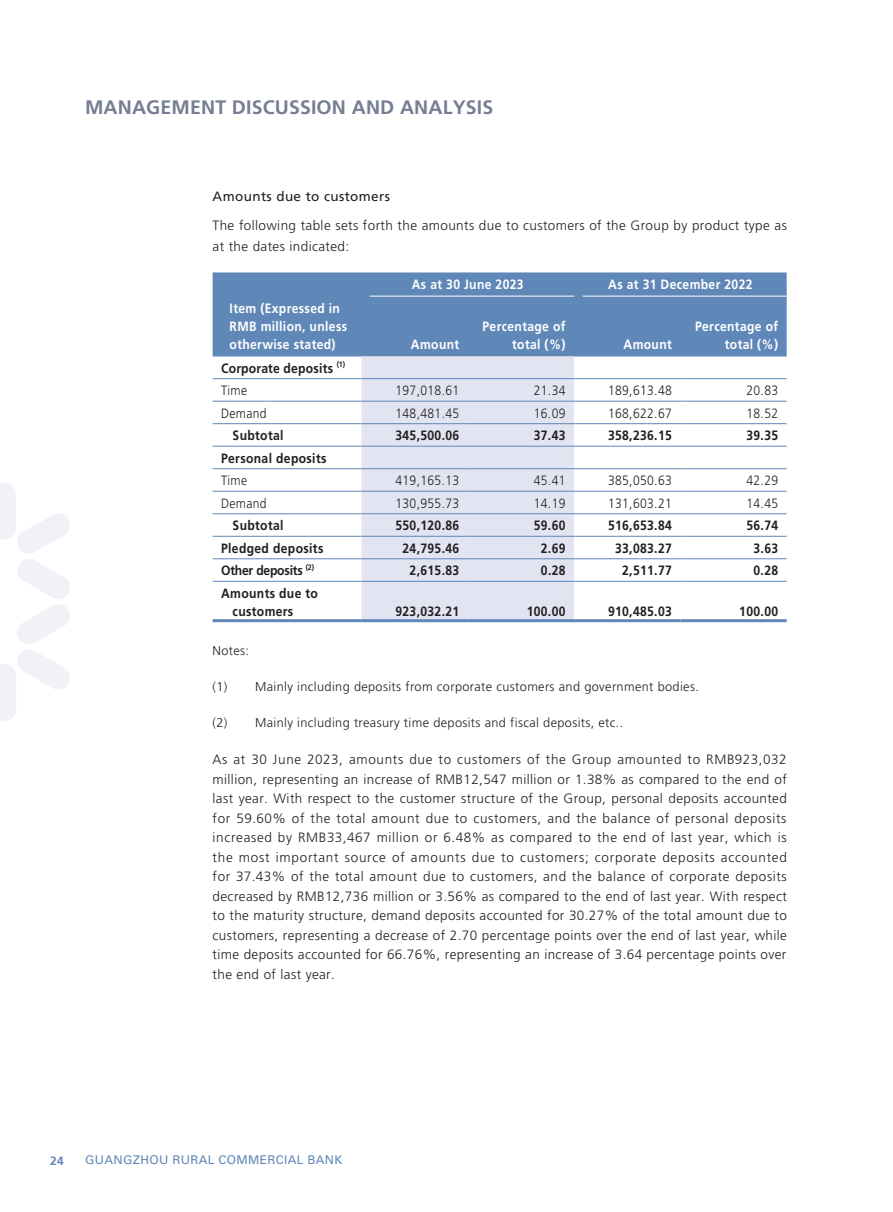
<style>
.page{position:relative;width:893px;height:1212px;background:#fff}
.page>*{position:absolute;margin:0;border:0;box-sizing:border-box;transform-origin:0 0}
.t1{font:700 19.5px "Frutiger LT Std";letter-spacing:.01em;color:#767e94}
.t2{font:300 13.5px/19.5px "Frutiger LT Std";letter-spacing:.03em;color:#231f20}
.t3{font:700 13.5px/22.5px "Frutiger LT Std";letter-spacing:.03em;color:#231f20;scale:.9 1}
.t4{font:300 13.5px "Frutiger LT Std";letter-spacing:.03em;color:#231f20;scale:.9 1}
.t5{font:700 13.5px/18px "Frutiger LT Std";letter-spacing:.03em;color:#fff;text-align:right;scale:.9 1}
.t6{font:13.5px "Frutiger LT Std";letter-spacing:.03em;color:#231f20}
.t7{font:700 13.5px "Frutiger LT Std";letter-spacing:-.015em;color:#231f20;scale:.9 1}
.t8{font:300 12.75px "Frutiger LT Std";letter-spacing:.03em;color:#231f20}
.t9{font:12px "Univers LT Std";letter-spacing:.03em;color:#5f87b8}
.t10{font:700 12px "Frutiger LT Std";color:#5f87b8}
.s1{font-weight:300}
</style>
<div class="page">
<svg style="left:0;top:483px;width:70px;height:238px"></svg>
<div style="left:213px;top:272px;width:574px;height:84px;background:#5f87b8"></div>
<div style="left:361px;top:356px;width:213px;height:263px;background:#e2e5f1"></div>
<hr style="left:370px;top:296px;width:204px;height:1px;background:#fff">
<hr style="left:583px;top:296px;width:204px;height:1px;background:#fff">
<hr style="left:213px;top:378px;width:148px;height:1px;background:#5f87b8">
<hr style="left:361px;top:378px;width:107px;height:1px;background:#5f87b8">
<hr style="left:468px;top:378px;width:106px;height:1px;background:#5f87b8">
<hr style="left:574px;top:378px;width:106px;height:1px;background:#5f87b8">
<hr style="left:680px;top:378px;width:107px;height:1px;background:#5f87b8">
<hr style="left:213px;top:401px;width:148px;height:1px;background:#5f87b8">
<hr style="left:361px;top:401px;width:107px;height:1px;background:#5f87b8">
<hr style="left:468px;top:401px;width:106px;height:1px;background:#5f87b8">
<hr style="left:574px;top:401px;width:106px;height:1px;background:#5f87b8">
<hr style="left:680px;top:401px;width:107px;height:1px;background:#5f87b8">
<hr style="left:213px;top:423px;width:148px;height:1px;background:#5f87b8">
<hr style="left:361px;top:423px;width:107px;height:1px;background:#5f87b8">
<hr style="left:468px;top:423px;width:106px;height:1px;background:#5f87b8">
<hr style="left:574px;top:423px;width:106px;height:1px;background:#5f87b8">
<hr style="left:680px;top:423px;width:107px;height:1px;background:#5f87b8">
<hr style="left:213px;top:446px;width:148px;height:1px;background:#5f87b8">
<hr style="left:361px;top:446px;width:107px;height:1px;background:#5f87b8">
<hr style="left:468px;top:446px;width:106px;height:1px;background:#5f87b8">
<hr style="left:574px;top:446px;width:106px;height:1px;background:#5f87b8">
<hr style="left:680px;top:446px;width:107px;height:1px;background:#5f87b8">
<hr style="left:213px;top:468px;width:148px;height:1px;background:#5f87b8">
<hr style="left:361px;top:468px;width:107px;height:1px;background:#5f87b8">
<hr style="left:468px;top:468px;width:106px;height:1px;background:#5f87b8">
<hr style="left:574px;top:468px;width:106px;height:1px;background:#5f87b8">
<hr style="left:680px;top:468px;width:107px;height:1px;background:#5f87b8">
<hr style="left:213px;top:491px;width:148px;height:1px;background:#5f87b8">
<hr style="left:361px;top:491px;width:107px;height:1px;background:#5f87b8">
<hr style="left:468px;top:491px;width:106px;height:1px;background:#5f87b8">
<hr style="left:574px;top:491px;width:106px;height:1px;background:#5f87b8">
<hr style="left:680px;top:491px;width:107px;height:1px;background:#5f87b8">
<hr style="left:213px;top:513px;width:148px;height:1px;background:#5f87b8">
<hr style="left:361px;top:513px;width:107px;height:1px;background:#5f87b8">
<hr style="left:468px;top:513px;width:106px;height:1px;background:#5f87b8">
<hr style="left:574px;top:513px;width:106px;height:1px;background:#5f87b8">
<hr style="left:680px;top:513px;width:107px;height:1px;background:#5f87b8">
<hr style="left:213px;top:536px;width:148px;height:1px;background:#5f87b8">
<hr style="left:361px;top:536px;width:107px;height:1px;background:#5f87b8">
<hr style="left:468px;top:536px;width:106px;height:1px;background:#5f87b8">
<hr style="left:574px;top:536px;width:106px;height:1px;background:#5f87b8">
<hr style="left:680px;top:536px;width:107px;height:1px;background:#5f87b8">
<hr style="left:213px;top:558px;width:148px;height:1px;background:#5f87b8">
<hr style="left:361px;top:558px;width:107px;height:1px;background:#5f87b8">
<hr style="left:468px;top:558px;width:106px;height:1px;background:#5f87b8">
<hr style="left:574px;top:558px;width:106px;height:1px;background:#5f87b8">
<hr style="left:680px;top:558px;width:107px;height:1px;background:#5f87b8">
<hr style="left:213px;top:581px;width:148px;height:1px;background:#5f87b8">
<hr style="left:361px;top:581px;width:107px;height:1px;background:#5f87b8">
<hr style="left:468px;top:581px;width:106px;height:1px;background:#5f87b8">
<hr style="left:574px;top:581px;width:106px;height:1px;background:#5f87b8">
<hr style="left:680px;top:581px;width:107px;height:1px;background:#5f87b8">
<hr style="left:213px;top:619px;width:148px;height:3px;background:#5f87b8">
<hr style="left:361px;top:619px;width:107px;height:3px;background:#5f87b8">
<hr style="left:468px;top:619px;width:106px;height:3px;background:#5f87b8">
<hr style="left:574px;top:619px;width:106px;height:3px;background:#5f87b8">
<hr style="left:680px;top:619px;width:107px;height:3px;background:#5f87b8">
<h1 class="t1" style="left:85px;top:96px;width:410px">MANAGEMENT DISCUSSION AND ANALYSIS</h1>
<p class="t6" style="left:213px;top:189px;width:179px">Amounts due to customers</p>
<p class="t2" style="left:213px;top:216px;width:576px;line-height:20.2px">The following table sets forth the amounts due to customers of the Group by product type as at the dates indicated:</p>
<p class="t5" style="left:412px;top:275px;width:126px">As at 30 June 2023</p>
<p class="t5" style="left:608px;top:275px;width:162px">As at 31 December 2022</p>
<p class="t5" style="left:230px;top:299px;width:132px;text-align:left">Item (Expressed in<br>RMB million, unless otherwise stated)</p>
<p class="t5" style="left:482px;top:317px;width:94px">Percentage of total (%)</p>
<p class="t5" style="left:695px;top:317px;width:94px">Percentage of total (%)</p>
<p class="t5" style="left:411px;top:335px;width:55px">Amount</p>
<p class="t5" style="left:624px;top:335px;width:55px">Amount</p>
<p class="t3" style="left:221px;top:357px;width:139px">Corporate deposits <sup>(1)<br></sup><span class="s1">Time</span></p>
<p class="t4" style="left:395px;top:383px;width:72px">197,018.61</p>
<p class="t4" style="left:534px;top:383px;width:37px">21.34</p>
<p class="t4" style="left:608px;top:383px;width:72px">189,613.48</p>
<p class="t4" style="left:746px;top:383px;width:37px">20.83</p>
<p class="t4" style="left:221px;top:405px;width:52px">Demand</p>
<p class="t4" style="left:395px;top:405px;width:72px">148,481.45</p>
<p class="t4" style="left:534px;top:405px;width:37px">16.09</p>
<p class="t4" style="left:608px;top:405px;width:72px">168,622.67</p>
<p class="t4" style="left:746px;top:405px;width:37px">18.52</p>
<p class="t3" style="left:233px;top:424px;width:58px">Subtotal</p>
<p class="t3" style="left:395px;top:424px;width:72px">345,500.06</p>
<p class="t3" style="left:534px;top:424px;width:37px">37.43</p>
<p class="t3" style="left:608px;top:424px;width:72px">358,236.15</p>
<p class="t3" style="left:746px;top:424px;width:37px">39.35</p>
<p class="t3" style="left:221px;top:447px;width:119px">Personal deposits</p>
<p class="t4" style="left:221px;top:473px;width:30px">Time</p>
<p class="t4" style="left:395px;top:473px;width:72px">419,165.13</p>
<p class="t4" style="left:534px;top:473px;width:37px">45.41</p>
<p class="t4" style="left:608px;top:473px;width:72px">385,050.63</p>
<p class="t4" style="left:746px;top:473px;width:37px">42.29</p>
<p class="t4" style="left:221px;top:496px;width:52px">Demand</p>
<p class="t4" style="left:395px;top:496px;width:72px">130,955.73</p>
<p class="t4" style="left:534px;top:496px;width:37px">14.19</p>
<p class="t4" style="left:608px;top:496px;width:72px">131,603.21</p>
<p class="t4" style="left:746px;top:496px;width:37px">14.45</p>
<p class="t3" style="left:233px;top:514px;width:58px">Subtotal</p>
<p class="t3" style="left:395px;top:514px;width:72px">550,120.86</p>
<p class="t3" style="left:534px;top:514px;width:37px">59.60</p>
<p class="t3" style="left:608px;top:514px;width:72px">516,653.84</p>
<p class="t3" style="left:746px;top:514px;width:37px">56.74</p>
<p class="t3" style="left:221px;top:537px;width:115px">Pledged deposits</p>
<p class="t3" style="left:402px;top:537px;width:65px">24,795.46</p>
<p class="t3" style="left:541px;top:537px;width:29px">2.69</p>
<p class="t3" style="left:615px;top:537px;width:65px">33,083.27</p>
<p class="t3" style="left:753px;top:537px;width:29px">3.63</p>
<p class="t7" style="left:221px;top:563px;width:105px">Other deposits <sup>(2)</sup></p>
<p class="t3" style="left:410px;top:559px;width:57px">2,615.83</p>
<p class="t3" style="left:541px;top:559px;width:29px">0.28</p>
<p class="t3" style="left:622px;top:559px;width:57px">2,511.77</p>
<p class="t3" style="left:753px;top:559px;width:29px">0.28</p>
<p class="t3" style="left:233px;top:584px;width:96px;line-height:18px;text-indent:-11px">Amounts due to customers</p>
<p class="t3" style="left:395px;top:600px;width:72px">923,032.21</p>
<p class="t3" style="left:527px;top:600px;width:45px">100.00</p>
<p class="t3" style="left:608px;top:600px;width:72px">910,485.03</p>
<p class="t3" style="left:739px;top:600px;width:45px">100.00</p>
<p class="t8" style="left:213px;top:643px;width:38px">Notes:</p>
<p class="t8" style="left:213px;top:679px;width:488px">(1) Mainly including deposits from corporate customers and government bodies.</p>
<p class="t8" style="left:213px;top:715px;width:412px">(2) Mainly including treasury time deposits and fiscal deposits, etc..</p>
<p class="t2" style="left:213px;top:750px;width:576px;text-align:justify">As at 30 June 2023, amounts due to customers of the Group amounted to RMB923,032 million, representing an increase of RMB12,547 million or 1.38% as compared to the end of last year. With respect to the customer structure of the Group, personal deposits accounted for 59.60% of the total amount due to customers, and the balance of personal deposits increased by RMB33,467 million or 6.48% as compared to the end of last year, which is the most important source of amounts due to customers; corporate deposits accounted for 37.43% of the total amount due to customers, and the balance of corporate deposits decreased by RMB12,736 million or 3.56% as compared to the end of last year. With respect to the maturity structure, demand deposits accounted for 30.27% of the total amount due to customers, representing a decrease of 2.70 percentage points over the end of last year, while time deposits accounted for 66.76%, representing an increase of 3.64 percentage points over the end of last year.</p>
<p class="t10" style="left:50px;top:1154px;width:15px">24</p>
<p class="t9" style="left:85px;top:1153px;width:259px">GUANGZHOU RURAL COMMERCIAL BANK</p>
</div>
